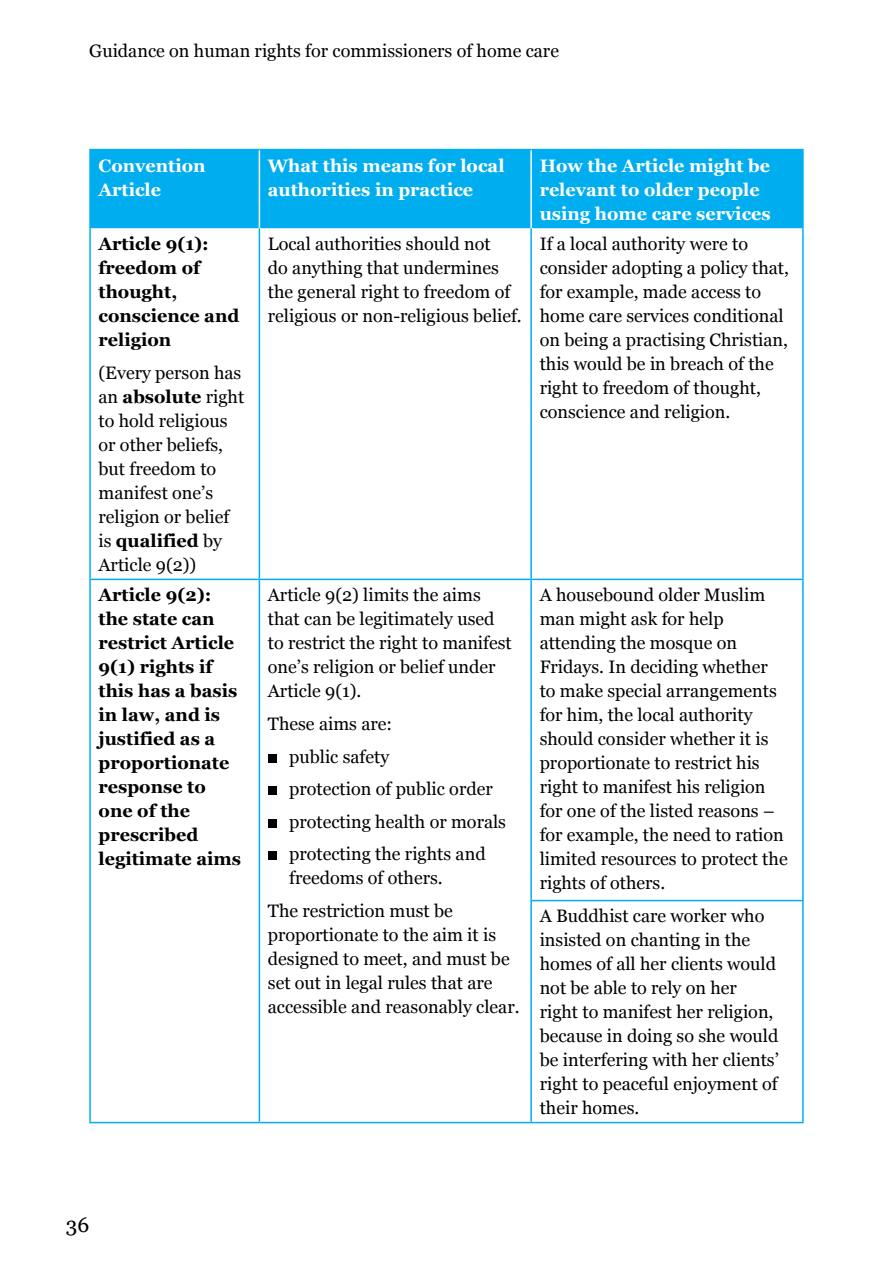
<style>
.page{position:relative;width:893px;height:1263px;background:#fff}
.page>*{position:absolute;margin:0;border:0;box-sizing:border-box;transform-origin:0 0}
.t1{font:21px "Georgia";color:#000}
.t2{font:18px/24px "Georgia";color:#000}
.t3{font:700 18px/24px "Georgia";color:#000}
.t4{font:700 18px/24px "Georgia";color:#fff}
.s1{font-weight:700}
</style>
<div class="page">
<div style="left:91px;top:150px;width:711px;height:78px;background:#00aeef"></div>
<hr style="left:89px;top:149px;width:170px;height:1px;background:#00aeef">
<hr style="left:89px;top:150px;width:2px;height:78px;background:#00aeef">
<hr style="left:259px;top:149px;width:272px;height:1px;background:#00aeef">
<hr style="left:531px;top:149px;width:273px;height:1px;background:#00aeef">
<hr style="left:802px;top:150px;width:2px;height:78px;background:#00aeef">
<hr style="left:89px;top:228px;width:2px;height:351px;background:#00aeef">
<hr style="left:259px;top:228px;width:1px;height:351px;background:#00aeef">
<hr style="left:530px;top:228px;width:2px;height:351px;background:#00aeef">
<hr style="left:802px;top:228px;width:2px;height:351px;background:#00aeef">
<hr style="left:89px;top:579px;width:170px;height:1px;background:#00aeef">
<hr style="left:89px;top:580px;width:2px;height:542px;background:#00aeef">
<hr style="left:259px;top:579px;width:272px;height:1px;background:#00aeef">
<hr style="left:259px;top:580px;width:1px;height:542px;background:#00aeef">
<hr style="left:531px;top:579px;width:273px;height:1px;background:#00aeef">
<hr style="left:530px;top:580px;width:2px;height:542px;background:#00aeef">
<hr style="left:802px;top:580px;width:2px;height:542px;background:#00aeef">
<hr style="left:89px;top:1122px;width:170px;height:1px;background:#00aeef">
<hr style="left:259px;top:1122px;width:272px;height:1px;background:#00aeef">
<hr style="left:531px;top:1122px;width:273px;height:1px;background:#00aeef">
<hr style="left:259px;top:150px;width:1px;height:78px;background:#fff">
<hr style="left:530px;top:150px;width:2px;height:78px;background:#fff">
<div style="left:268px;top:754px;width:9px;height:8px;background:#000"></div>
<div style="left:268px;top:786px;width:9px;height:9px;background:#000"></div>
<div style="left:268px;top:819px;width:9px;height:8px;background:#000"></div>
<div style="left:268px;top:851px;width:9px;height:9px;background:#000"></div>
<hr style="left:532px;top:900px;width:271px;height:1px;background:#00aeef">
<p class="t2" style="left:89px;top:39px;width:471px">Guidance on human rights for commissioners of home care</p>
<p class="t4" style="left:99px;top:154px;width:109px">Convention<br>Article</p>
<p class="t4" style="left:268px;top:154px;width:238px">What this means for local authorities in practice</p>
<p class="t4" style="left:540px;top:154px;width:233px">How the Article might be relevant to older people using home care services</p>
<p class="t3" style="left:99px;top:232px;width:142px">Article 9(1): freedom of thought, conscience and religion</p>
<p class="t2" style="left:99px;top:361px;width:147px">(Every person has an <span class="s1">absolute</span> right to hold religious or other beliefs, but freedom to manifest one’s religion or belief is <span class="s1">qualified</span> by<br>Article 9(2))</p>
<p class="t2" style="left:268px;top:232px;width:255px">Local authorities should not<br>do anything that undermines the general right to freedom of religious or non-religious belief.</p>
<p class="t2" style="left:540px;top:232px;width:251px">If a local authority were to consider adopting a policy that, for example, made access to home care services conditional on being a practising Christian, this would be in breach of the right to freedom of thought, conscience and religion.</p>
<p class="t3" style="left:99px;top:583px;width:144px">Article 9(2): the state can restrict Article<br>9(1) rights if this has a basis in law, and is justified as a proportionate response to one of the prescribed legitimate aims</p>
<p class="t2" style="left:268px;top:583px;width:245px">Article 9(2) limits the aims that can be legitimately used to restrict the right to manifest one’s religion or belief under<br>Article 9(1).</p>
<p class="t2" style="left:289px;top:708px;width:218px;line-height:32.5px;text-indent:-21px">These aims are:<br>public safety<br>protection of public order protecting health or morals protecting the rights and</p>
<p class="t2" style="left:268px;top:862px;width:187px;line-height:32.5px;text-indent:21px">freedoms of others.<br>The restriction must be</p>
<p class="t2" style="left:268px;top:923px;width:253px">proportionate to the aim it is designed to meet, and must be set out in legal rules that are accessible and reasonably clear.</p>
<p class="t2" style="left:540px;top:584px;width:250px">A housebound older Muslim man might ask for help attending the mosque on<br>Fridays. In deciding whether to make special arrangements for him, the local authority should consider whether it is proportionate to restrict his right to manifest his religion for one of the listed reasons – for example, the need to ration limited resources to protect the rights of others.</p>
<p class="t2" style="left:540px;top:904px;width:241px">A Buddhist care worker who insisted on chanting in the homes of all her clients would not be able to rely on her right to manifest her religion, because in doing so she would be interfering with her clients’ right to peaceful enjoyment of their homes.</p>
<p class="t1" style="left:66px;top:1212px;width:25px">36</p>
</div>
